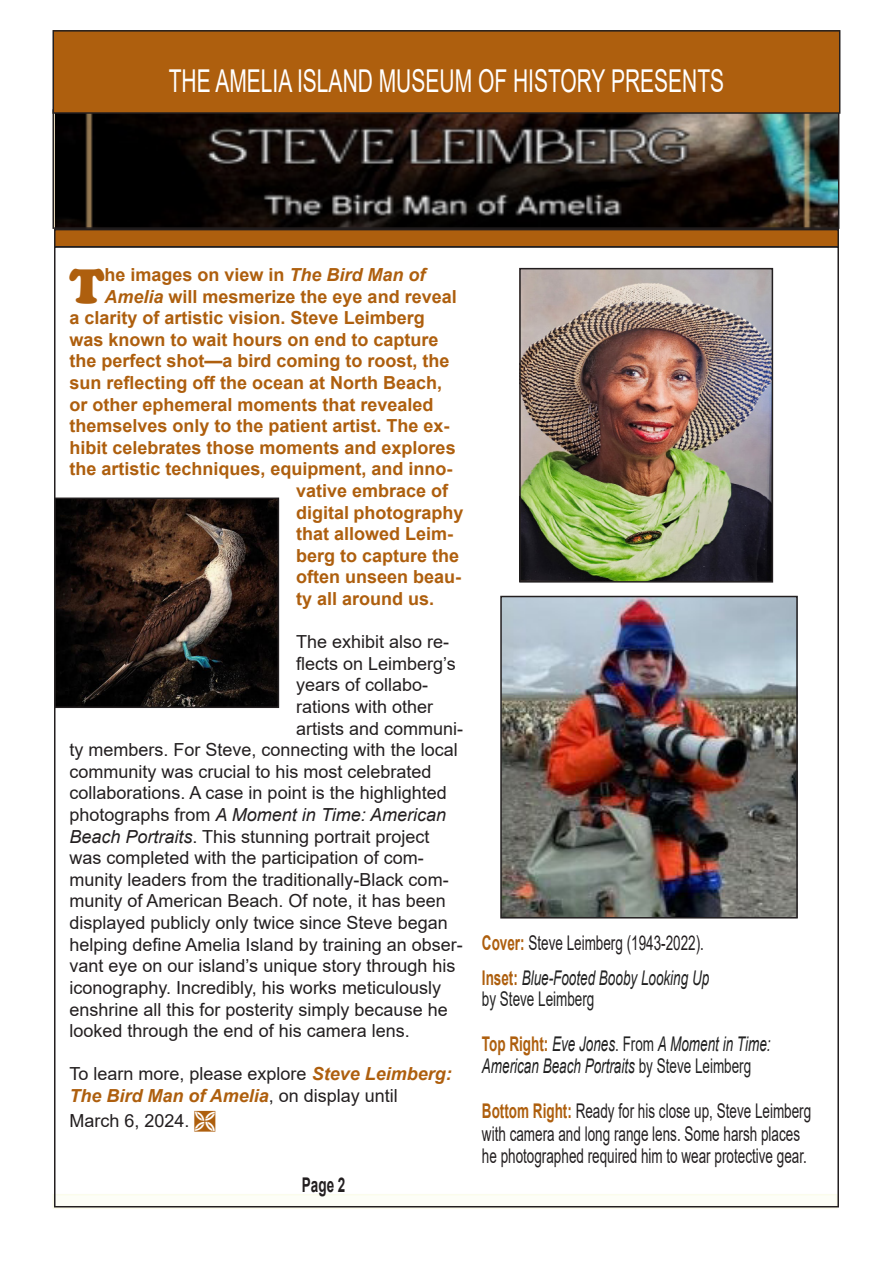
<style>
.page{position:relative;width:893px;height:1263px;background:#fff}
.page>*{position:absolute;margin:0;border:0;box-sizing:border-box;transform-origin:0 0}
.Title_2{font:900 49.95px "Cooper";color:#ae5f0e}
.Title_2-2{font:31.5px "Arial";color:#fff;scale:.67 1}
.Title_2-3{font:20.25px/22.5px "Arial";color:#231f20;scale:.67 1}
.Title_2-4{font:italic 20.25px/21px "Arial";color:#222;scale:.67 1}
.Title_2-5{font:700 20.25px "Arial";color:#231f20;scale:.67 1}
.Title_2-6{font:18px/21.6px "Arial";color:#231f20}
.Title_2-7{font:700 18px "Arial";color:#ae5f0e}
.Title_2-8{font:italic 18px "Arial";color:#231f20}
.s1{font-style:italic}
.s2{font-style:normal}
.s3{font-weight:700;font-style:italic;color:#ae5f0e}
.s4{font-weight:700;color:#ae5f0e}
.s5{font-weight:700;font-style:normal;color:#ae5f0e}
</style>
<div class="page">
<div style="left:52px;top:1194px;width:785px;height:15px;background:#fdfef7;border:2px solid #fbfcec"></div>
<div style="left:55px;top:230px;width:783px;height:17px;background:#ae5f0e"></div>
<div style="left:54px;top:229px;width:785px;height:19px;border:2px solid #231f20"></div>
<img style="left:522px;top:271px;width:248px;height:309px">
<div style="left:519px;top:268px;width:254px;height:315px;border:2px solid #231f20"></div>
<img style="left:503px;top:599px;width:292px;height:316px">
<div style="left:500px;top:596px;width:298px;height:322px;border:2px solid #231f20"></div>
<img style="left:57px;top:500px;width:219px;height:205px">
<div style="left:54px;top:497px;width:225px;height:211px;border:2px solid #231f20"></div>
<img style="left:55px;top:114px;width:781px;height:112px">
<div style="left:52px;top:109px;width:787px;height:120px;border:2px solid #231f20"></div>
<div style="left:53px;top:31px;width:787px;height:82px;background:#ae5f0e"></div>
<div style="left:52px;top:30px;width:788px;height:84px;border:2px solid #231f20"></div>
<p class="Title_2-2" style="left:169px;top:59px;width:831px">THE AMELIA ISLAND MUSEUM OF HISTORY PRESENTS</p>
<p class="Title_2" style="left:70px;top:257px;width:36px">T</p>
<p class="Title_2-7" style="left:104px;top:262px;width:323px">he images on view in <span class="s1">The Bird Man of</span></p>
<p class="Title_2-7" style="left:104px;top:284px;width:354px"><span class="s1">Amelia</span> will mesmerize the eye and reveal</p>
<p class="Title_2-7" style="left:70px;top:305px;width:357px">a clarity of artistic vision. Steve Leimberg</p>
<p class="Title_2-7" style="left:70px;top:327px;width:371px">was known to wait hours on end to capture</p>
<p class="Title_2-7" style="left:70px;top:348px;width:382px">the perfect shot—a bird coming to roost, the</p>
<p class="Title_2-7" style="left:70px;top:370px;width:374px">sun reflecting off the ocean at North Beach,</p>
<p class="Title_2-7" style="left:70px;top:392px;width:366px">or other ephemeral moments that revealed</p>
<p class="Title_2-7" style="left:70px;top:413px;width:382px">themselves only to the patient artist. The ex-</p>
<p class="Title_2-7" style="left:70px;top:435px;width:388px">hibit celebrates those moments and explores</p>
<p class="Title_2-7" style="left:70px;top:456px;width:385px">the artistic techniques, equipment, and inno-</p>
<p class="Title_2-7" style="left:296px;top:478px;width:154px">vative embrace of</p>
<p class="Title_2-7" style="left:296px;top:500px;width:169px">digital photography</p>
<p class="Title_2-7" style="left:296px;top:521px;width:159px">that allowed Leim-</p>
<p class="Title_2-7" style="left:296px;top:543px;width:165px">berg to capture the</p>
<p class="Title_2-7" style="left:296px;top:564px;width:167px">often unseen beau-</p>
<p class="Title_2-7" style="left:296px;top:586px;width:140px">ty all around us.</p>
<p class="Title_2-6" style="left:296px;top:631px;width:155px">The exhibit also re-</p>
<p class="Title_2-6" style="left:296px;top:653px;width:161px">flects on Leimberg’s</p>
<p class="Title_2-6" style="left:296px;top:674px;width:134px">years of collabo-</p>
<p class="Title_2-6" style="left:296px;top:696px;width:139px">rations with other</p>
<p class="Title_2-6" style="left:296px;top:717px;width:169px">artists and communi-</p>
<p class="Title_2-6" style="left:70px;top:739px;width:390px">ty members. For Steve, connecting with the local</p>
<p class="Title_2-6" style="left:70px;top:761px;width:364px">community was crucial to his most celebrated</p>
<p class="Title_2-6" style="left:70px;top:782px;width:379px">collaborations. A case in point is the highlighted</p>
<p class="Title_2-8" style="left:70px;top:803px;width:378px"><span class="s2">photographs from</span> A Moment in Time: American</p>
<p class="Title_2-6" style="left:70px;top:825px;width:361px"><span class="s1">Beach Portraits</span>. This stunning portrait project</p>
<p class="Title_2-6" style="left:70px;top:847px;width:356px">was completed with the participation of com-</p>
<p class="Title_2-6" style="left:70px;top:869px;width:381px">munity leaders from the traditionally-Black com-</p>
<p class="Title_2-6" style="left:70px;top:890px;width:378px">munity of American Beach. Of note, it has been</p>
<p class="Title_2-6" style="left:70px;top:912px;width:380px">displayed publicly only twice since Steve began</p>
<p class="Title_2-6" style="left:70px;top:933px;width:395px">helping define Amelia Island by training an obser-</p>
<p class="Title_2-6" style="left:70px;top:955px;width:387px">vant eye on our island’s unique story through his</p>
<p class="Title_2-6" style="left:70px;top:977px;width:373px">iconography. Incredibly, his works meticulously</p>
<p class="Title_2-6" style="left:70px;top:998px;width:380px">enshrine all this for posterity simply because he</p>
<p class="Title_2-6" style="left:70px;top:1020px;width:342px">looked through the end of his camera lens.</p>
<p class="Title_2-6" style="left:70px;top:1063px;width:384px">To learn more, please explore <span class="s3">Steve Leimberg:<br>The Bird Man of Amelia</span>, on display until</p>
<p class="Title_2-6" style="left:70px;top:1110px;width:122px">March 6, 2024.</p>
<p class="Title_2-5" style="left:302px;top:1170px;width:66px">Page 2</p>
<p class="Title_2-3" style="left:482px;top:931px;width:333px"><span class="s4">Cover:</span> Steve Leimberg (1943-2022).</p>
<p class="Title_2-4" style="left:482px;top:967px;width:341px"><span class="s5">Inset:</span> Blue-Footed Booby Looking Up <span class="s2">by Steve Leimberg</span></p>
<p class="Title_2-4" style="left:482px;top:1032px;width:432px;line-height:22.5px"><span class="s5">Top Right:</span> Eve Jones<span class="s2">. From</span> A Moment in Time:<br>American Beach Portraits <span class="s2">by Steve Leimberg</span></p>
<p class="Title_2-3" style="left:482px;top:1099px;width:493px"><span class="s4">Bottom Right:</span> Ready for his close up, Steve Leimberg with camera and long range lens. Some harsh places he photographed required him to wear protective gear.</p>
</div>
